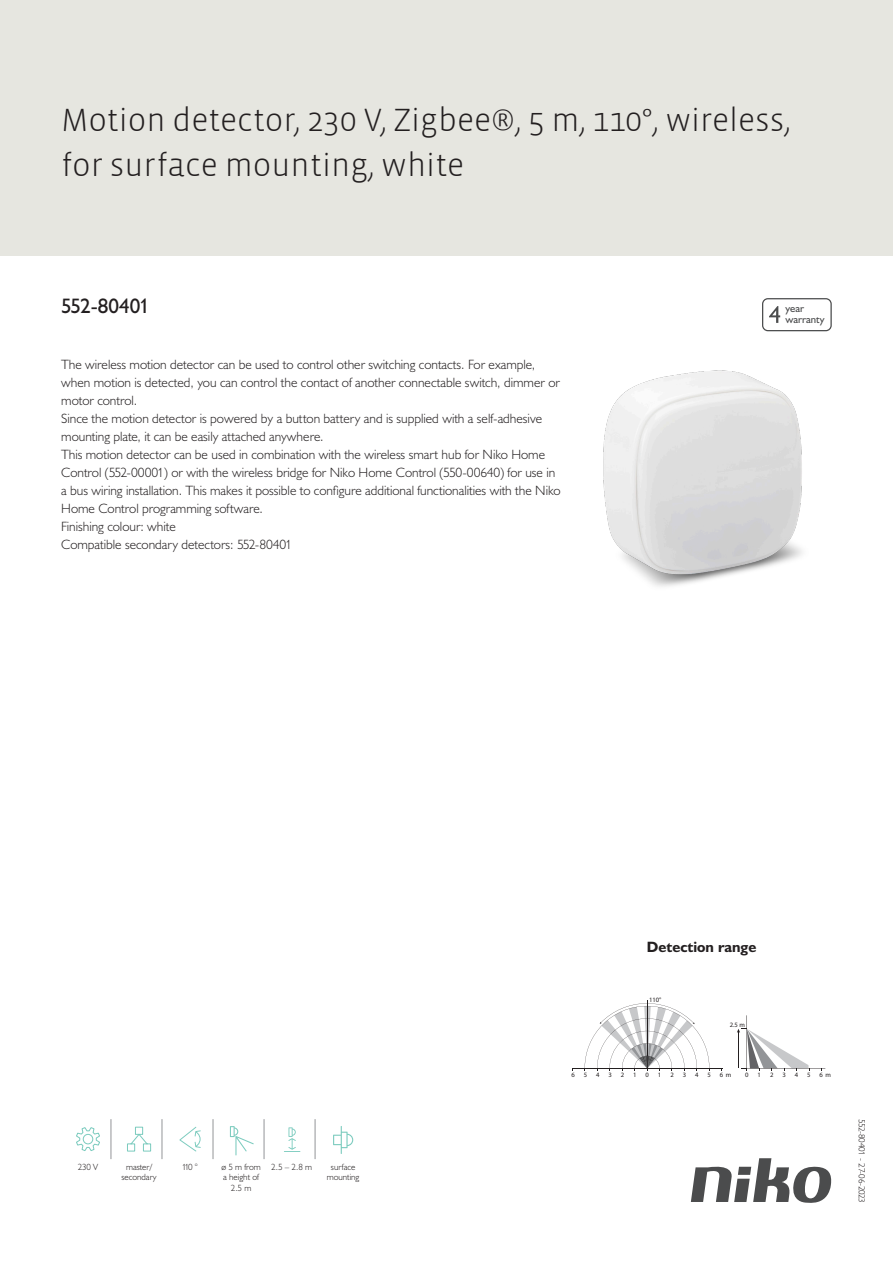
<style>
.page{position:relative;width:893px;height:1263px;background:#fff}
.page>*{position:absolute;margin:0;border:0;box-sizing:border-box;transform-origin:0 0}
.Title_datasheets{font:300 33px/45px "Vista Sans";color:#231f20}
.Article_number{font:21px "Humanist 521 BT";letter-spacing:-.02em;color:#231f20}
.Titles_parts{font:700 15px "Humanist 521 BT";color:#231f20}
.USPs{font:300 13.5px/18px "Humanist 521 BT";color:#231f20}
.t1{font:10.8px/10.8px "Humanist 521 BT";color:#4b4c4d}
.icontext{font:300 9px/10.8px "Humanist 521 BT";color:#231f20;text-align:center}
.Revision{font:300 9px "Humanist 521 BT";letter-spacing:-.03em;color:#231f20}
.t2{font:6.6px "Myriad Pro";color:#231f20}
</style>
<div class="page">
<svg style="left:691px;top:1158px;width:141px;height:45px"></svg>
<div style="left:0;top:0;width:893px;height:255px;background:#e6e6e0"></div>
<img style="left:603px;top:370px;width:199px;height:217px">
<svg style="left:76px;top:1127px;width:24px;height:24px"></svg>
<svg style="left:127px;top:1126px;width:25px;height:26px"></svg>
<svg style="left:179px;top:1126px;width:22px;height:26px"></svg>
<svg style="left:229px;top:1126px;width:25px;height:30px"></svg>
<svg style="left:333px;top:1126px;width:21px;height:28px"></svg>
<svg style="left:284px;top:1127px;width:17px;height:25px"></svg>
<hr style="left:111px;top:1119px;width:1px;height:40px;background:#939598">
<hr style="left:162px;top:1119px;width:1px;height:40px;background:#939598">
<hr style="left:213px;top:1119px;width:1px;height:40px;background:#939598">
<hr style="left:264px;top:1119px;width:1px;height:40px;background:#939598">
<hr style="left:315px;top:1119px;width:1px;height:40px;background:#939598">
<svg style="left:762px;top:298px;width:70px;height:33px"></svg>
<hr style="left:572px;top:1068px;width:150px;height:1px;background:#231f20">
<hr style="left:647px;top:1000px;width:1px;height:68px;background:#231f20">
<svg style="left:737px;top:1015px;width:88px;height:56px"></svg>
<svg style="left:584px;top:1003px;width:126px;height:68px"></svg>
<p class="Title_datasheets" style="left:61px;top:98px;width:731px">Motion detector, 230 V, Zigbee®, 5 m, 110°, wireless, for surface mounting, white</p>
<p class="Article_number" style="left:61px;top:293px;width:90px">552-80401</p>
<p class="USPs" style="left:61px;top:355px;width:501px">The wireless motion detector can be used to control other switching contacts. For example, when motion is detected, you can control the contact of another connectable switch, dimmer or motor control.<br>Since the motion detector is powered by a button battery and is supplied with a self-adhesive mounting plate, it can be easily attached anywhere.<br>This motion detector can be used in combination with the wireless smart hub for Niko Home Control (552-00001) or with the wireless bridge for Niko Home Control (550-00640) for use in a bus wiring installation. This makes it possible to configure additional functionalities with the Niko Home Control programming software.<br>Finishing colour: white<br>Compatible secondary detectors: 552-80401</p>
<p class="t1" style="left:785px;top:303px;width:41px">year warranty</p>
<p class="icontext" style="left:78px;top:1161px;width:22px">230 V</p>
<p class="icontext" style="left:182px;top:1161px;width:17px">110 °</p>
<p class="icontext" style="left:221px;top:1161px;width:41px">ø 5 m from a height of<br>2.5 m</p>
<p class="icontext" style="left:327px;top:1161px;width:34px">surface mounting</p>
<p class="icontext" style="left:271px;top:1161px;width:42px">2.5 – 2.8 m</p>
<p class="icontext" style="left:121px;top:1161px;width:37px">master/ secondary</p>
<p class="Titles_parts" style="left:647px;top:937px;width:111px">Detection range</p>
<p class="t2" style="left:649px;top:995px;width:14px">110°</p>
<p class="t2" style="left:730px;top:1021px;width:17px">2.5 m</p>
<p class="t2" style="left:571px;top:1070px;width:5px">6</p>
<p class="t2" style="left:584px;top:1070px;width:5px">5</p>
<p class="t2" style="left:596px;top:1070px;width:5px">4</p>
<p class="t2" style="left:609px;top:1070px;width:5px">3</p>
<p class="t2" style="left:621px;top:1070px;width:5px">2</p>
<p class="t2" style="left:633px;top:1070px;width:5px">1</p>
<p class="t2" style="left:646px;top:1070px;width:5px">0</p>
<p class="t2" style="left:658px;top:1070px;width:5px">1</p>
<p class="t2" style="left:670px;top:1070px;width:5px">2</p>
<p class="t2" style="left:683px;top:1070px;width:5px">3</p>
<p class="t2" style="left:695px;top:1070px;width:5px">4</p>
<p class="t2" style="left:707px;top:1070px;width:5px">5</p>
<p class="t2" style="left:720px;top:1070px;width:13px">6 m</p>
<p class="t2" style="left:745px;top:1070px;width:5px">0</p>
<p class="t2" style="left:758px;top:1070px;width:5px">1</p>
<p class="t2" style="left:770px;top:1070px;width:5px">2</p>
<p class="t2" style="left:782px;top:1070px;width:5px">3</p>
<p class="t2" style="left:795px;top:1070px;width:5px">4</p>
<p class="t2" style="left:807px;top:1070px;width:5px">5</p>
<p class="t2" style="left:819px;top:1070px;width:13px">6 m</p>
<p class="Revision" style="left:868px;top:1119px;width:85px;rotate:90deg">552-80401 - 27-06-2023</p>
</div>
